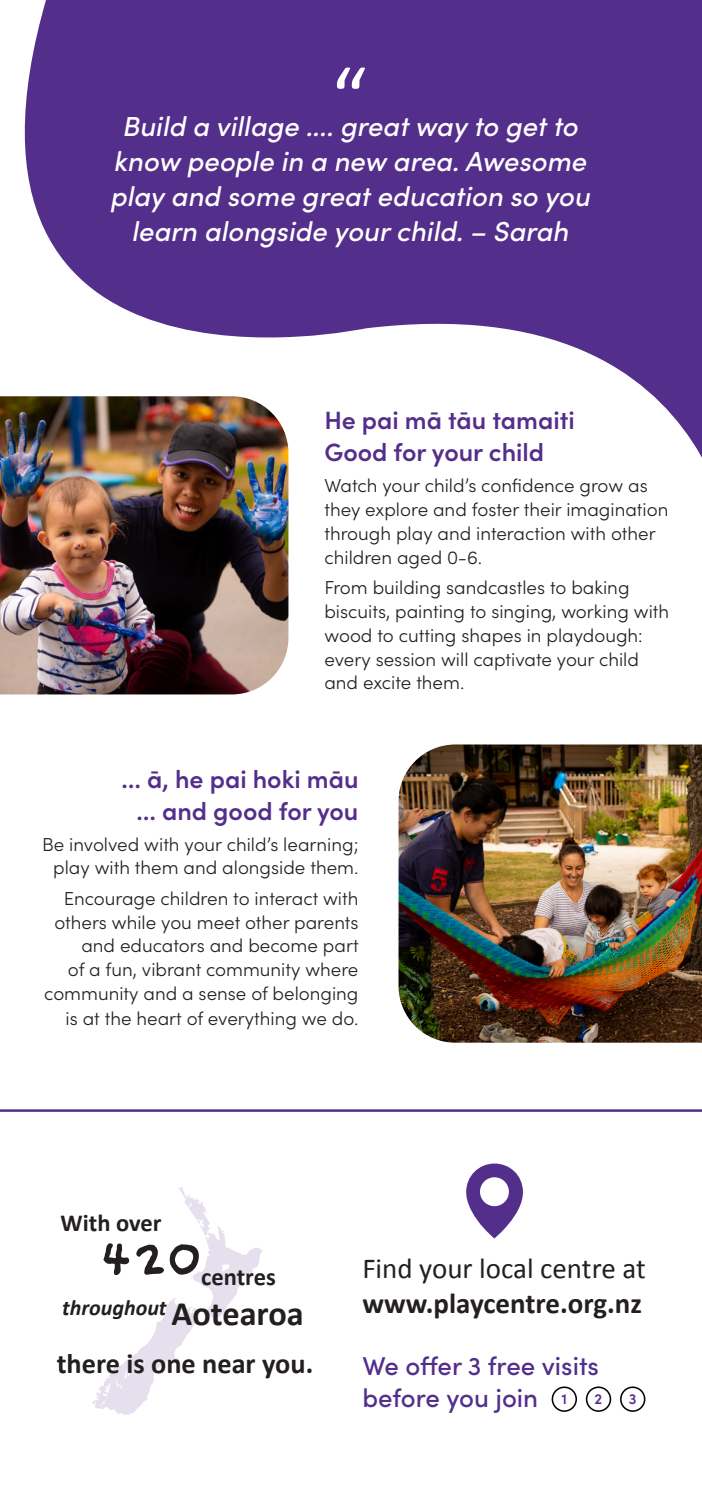
<style>
.page{position:relative;width:702px;height:1489px;background:#fff}
.page>*{position:absolute;margin:0;border:0;box-sizing:border-box;transform-origin:0 0}
.t1{font:700 54px "Providence Sans";color:#231f20}
.t2{font:29px/34.8px "Calibri";color:#231f20}
.t3{font:700 28.25px "Calibri";color:#231f20}
.t4{font:italic 500 27.5px/35px "Sofia Pro";color:#fff;text-align:center}
.t5{font:500 25.75px/31px "Sofia Pro";color:#542e8b}
.body_copy{font:600 25px "Sofia Pro";color:#542e8b}
.t6{font:700 24.5px "Calibri";color:#231f20}
.t7{font:italic 700 22px "Calibri";color:#231f20}
.body_copy-2{font:300 18.75px/23.8px "Sofia Pro";color:#231f20}
.t8{font:600 14.75px "Sofia Pro";color:#542e8b}
.s1{font-weight:700}
.s2{font-style:normal;font-size:34.25px}
</style>
<div class="page">
<svg style="left:24px;top:0;width:678px;height:588px;fill:#542e8b"></svg>
<img style="left:398px;top:744px;width:304px;height:298px">
<img style="left:0;top:396px;width:288px;height:298px">
<svg style="left:337px;top:68px;width:28px;height:21px"></svg>
<hr style="left:0;top:1109px;width:702px;height:2px;background:#542e8b">
<svg style="left:466px;top:1163px;width:57px;height:75px"></svg>
<div style="left:480px;top:1177px;width:29px;height:29px;background:#fff;border-radius:50%"></div>
<svg style="left:92px;top:1187px;width:170px;height:227px"></svg>
<div style="left:585px;top:1386px;width:26px;height:25px;border:2px solid #040503;border-radius:50%"></div>
<div style="left:551px;top:1386px;width:26px;height:25px;border:2px solid #040503;border-radius:50%"></div>
<div style="left:620px;top:1386px;width:25px;height:25px;border:2px solid #040503;border-radius:50%"></div>
<p class="t4" style="left:111px;top:107px;width:481px">Build a village .... great way to get to know people in a new area. Awesome play and some great education so you learn alongside your child. – Sarah</p>
<p class="body_copy" style="left:324px;top:401px;width:252px">He pai mā tāu tamaiti</p>
<p class="body_copy" style="left:324px;top:434px;width:221px">Good for your child</p>
<p class="body_copy-2" style="left:324px;top:473px;width:345px">Watch your child’s confidence grow as they explore and foster their imagination through play and interaction with other children aged 0-6.</p>
<p class="body_copy-2" style="left:324px;top:575px;width:346px">From building sandcastles to baking biscuits, painting to singing, working with wood to cutting shapes in playdough: every session will captivate your child and excite them.</p>
<p class="body_copy" style="left:122px;top:759px;width:238px">… ā, he pai hoki māu</p>
<p class="body_copy" style="left:136px;top:792px;width:223px">… and good for you</p>
<p class="body_copy-2" style="left:42px;top:831px;width:318px;text-align:center">Be involved with your child’s learning; play with them and alongside them.</p>
<p class="body_copy-2" style="left:44px;top:885px;width:316px;text-align:right">Encourage children to interact with others while you meet other parents and educators and become part<br>of a fun, vibrant community where community and a sense of belonging is at the heart of everything we do.</p>
<p class="t6" style="left:61px;top:1207px;width:102px">With over</p>
<p class="t1" style="left:99px;top:1225px;width:104px">420</p>
<p class="t2" style="left:362px;top:1250px;width:285px">Find your local centre at <span class="s1">www.playcentre.org.nz</span></p>
<p class="t6" style="left:201px;top:1260px;width:76px">centres</p>
<p class="t7" style="left:62px;top:1293px;width:243px">throughout <span class="s2">Aotearoa</span></p>
<p class="t3" style="left:57px;top:1345px;width:258px">there is one near you.</p>
<p class="t5" style="left:362px;top:1349px;width:238px">We offer 3 free visits before you join</p>
<p class="t8" style="left:561px;top:1387px;width:7px">1</p>
<p class="t8" style="left:594px;top:1387px;width:9px">2</p>
<p class="t8" style="left:629px;top:1387px;width:9px">3</p>
</div>
